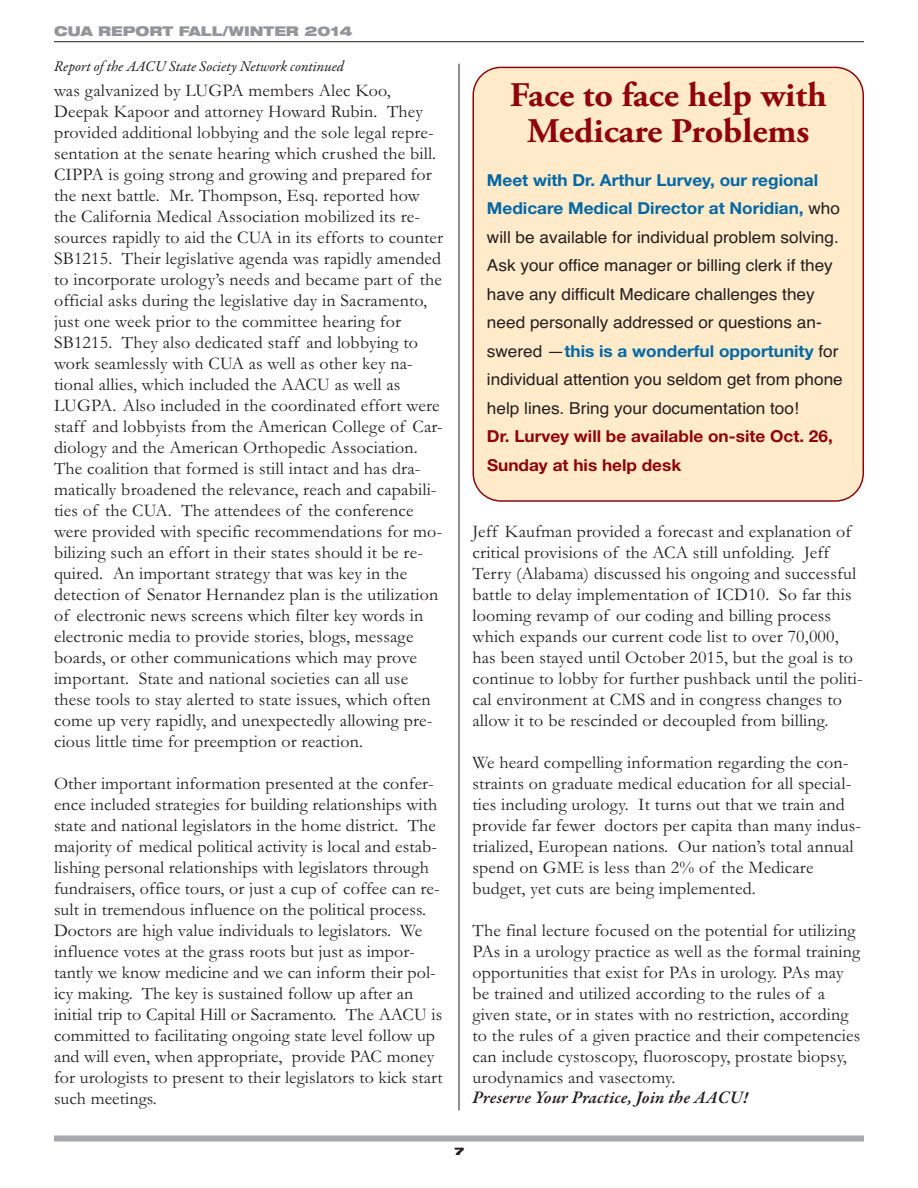
<style>
.page{position:relative;width:918px;height:1188px;background:#fff}
.page>*{position:absolute;margin:0;border:0;box-sizing:border-box;transform-origin:0 0}
.t1{font:700 34.5px/36px "Adobe Garamond Pro";color:#900408;text-align:center;scale:1.04 1}
.t2{font:18px/21px "Garamond";letter-spacing:.01em;color:#231f20}
.t3{font:italic 600 18px "Garamond Premr Pro";letter-spacing:.005em;color:#231f20}
.t4{font:16.5px/28.5px "Helvetica";color:#231f20;scale:1.04 1}
.t5{font:700 16.5px/28.5px "Helvetica Neue";color:#0068a6;scale:1.04 1}
.t6{font:700 16.5px/28.5px "Helvetica Neue";color:#900408;scale:1.04 1}
.t7{font:italic 15px "Garamond Premr Pro";color:#231f20}
.t8{font:900 expanded 13.5px "Helvetica Neue";color:#939598}
.t9{font:900 expanded 10.5px "Helvetica Neue";color:#231f20}
.s1{font-family:"Helvetica";font-weight:400;color:#231f20}
</style>
<div class="page">
<hr style="left:459px;top:64px;width:1px;height:1046px;background:#231f20">
<div style="left:54px;top:1136px;width:810px;height:6px;background:#a7a9ac"></div>
<hr style="left:54px;top:41px;width:810px;height:1px;background:#231f20">
<div style="left:472px;top:67px;width:392px;height:435px;background:#ffeaca"></div>
<p class="t8" style="left:54px;top:26px;width:300px">CUA REPORT FALL/WINTER 2014</p>
<p class="t7" style="left:54px;top:60px;width:292px">Report of the AACU State Society Network continued</p>
<p class="t2" style="left:54px;top:82px;width:391px">was galvanized by LUGPA members Alec Koo, Deepak Kapoor and attorney Howard Rubin. They provided additional lobbying and the sole legal repre&shy;sentation at the senate hearing which crushed the bill.<br>CIPPA is going strong and growing and prepared for the next battle. Mr. Thompson, Esq. reported how the California Medical Association mobilized its re&shy;sources rapidly to aid the CUA in its efforts to counter SB1215. Their legislative agenda was rapidly amended to incorporate urology’s needs and became part of the official asks during the legislative day in Sacramento, just one week prior to the committee hearing for SB1215. They also dedicated staff and lobbying to work seamlessly with CUA as well as other key na&shy;tional allies, which included the AACU as well as LUGPA. Also included in the coordinated effort were staff and lobbyists from the American College of Car&shy;diology and the American Orthopedic Association.<br>The coalition that formed is still intact and has dra&shy;matically broadened the relevance, reach and capabili&shy;ties of the CUA. The attendees of the conference were provided with specific recommendations for mo&shy;bilizing such an effort in their states should it be re&shy;quired. An important strategy that was key in the detection of Senator Hernandez plan is the utilization of electronic news screens which filter key words in electronic media to provide stories, blogs, message boards, or other communications which may prove important. State and national societies can all use these tools to stay alerted to state issues, which often come up very rapidly, and unexpectedly allowing pre&shy;cious little time for preemption or reaction.</p>
<p class="t2" style="left:54px;top:775px;width:390px">Other important information presented at the confer&shy;ence included strategies for building relationships with state and national legislators in the home district. The majority of medical political activity is local and estab&shy;lishing personal relationships with legislators through fundraisers, office tours, or just a cup of coffee can re&shy;sult in tremendous influence on the political process.<br>Doctors are high value individuals to legislators. We influence votes at the grass roots but just as impor&shy;tantly we know medicine and we can inform their pol&shy;icy making. The key is sustained follow up after an initial trip to Capital Hill or Sacramento. The AACU is committed to facilitating ongoing state level follow up and will even, when appropriate, provide PAC money for urologists to present to their legislators to kick start such meetings.</p>
<h1 class="t1" style="left:510px;top:80px;width:306px">Face to face help with<br>Medicare Problems</h1>
<p class="t5" style="left:487px;top:167px;width:341px">Meet with Dr. Arthur Lurvey, our regional<br>Medicare Medical Director at Noridian, <span class="s1">who</span></p>
<p class="t4" style="left:487px;top:224px;width:340px">will be available for individual problem solving.<br>Ask your office manager or billing clerk if they have any difficult Medicare challenges they need personally addressed or questions an-</p>
<p class="t5" style="left:487px;top:338px;width:340px"><span class="s1">swered —</span>this is a wonderful opportunity <span class="s1">for</span></p>
<p class="t4" style="left:487px;top:367px;width:344px">individual attention you seldom get from phone help lines. Bring your documentation too!</p>
<p class="t6" style="left:487px;top:423px;width:334px">Dr. Lurvey will be available on-site Oct. 26,<br>Sunday at his help desk</p>
<p class="t2" style="left:472px;top:523px;width:392px">Jeff Kaufman provided a forecast and explanation of critical provisions of the ACA still unfolding. Jeff Terry (Alabama) discussed his ongoing and successful battle to delay implementation of ICD10. So far this looming revamp of our coding and billing process which expands our current code list to over 70,000, has been stayed until October 2015, but the goal is to continue to lobby for further pushback until the politi&shy;cal environment at CMS and in congress changes to allow it to be rescinded or decoupled from billing.</p>
<p class="t2" style="left:472px;top:754px;width:390px">We heard compelling information regarding the con&shy;straints on graduate medical education for all special&shy;ties including urology. It turns out that we train and provide far fewer doctors per capita than many indus&shy;trialized, European nations. Our nation’s total annual spend on GME is less than 2% of the Medicare budget, yet cuts are being implemented.</p>
<p class="t2" style="left:472px;top:922px;width:389px">The final lecture focused on the potential for utilizing PAs in a urology practice as well as the formal training opportunities that exist for PAs in urology. PAs may be trained and utilized according to the rules of a given state, or in states with no restriction, according to the rules of a given practice and their competencies can include cystoscopy, fluoroscopy, prostate biopsy, urodynamics and vasectomy.</p>
<p class="t3" style="left:472px;top:1090px;width:277px">Preserve Your Practice, Join the AACU!</p>
<p class="t9" style="left:454px;top:1147px;width:11px">7</p>
</div>
